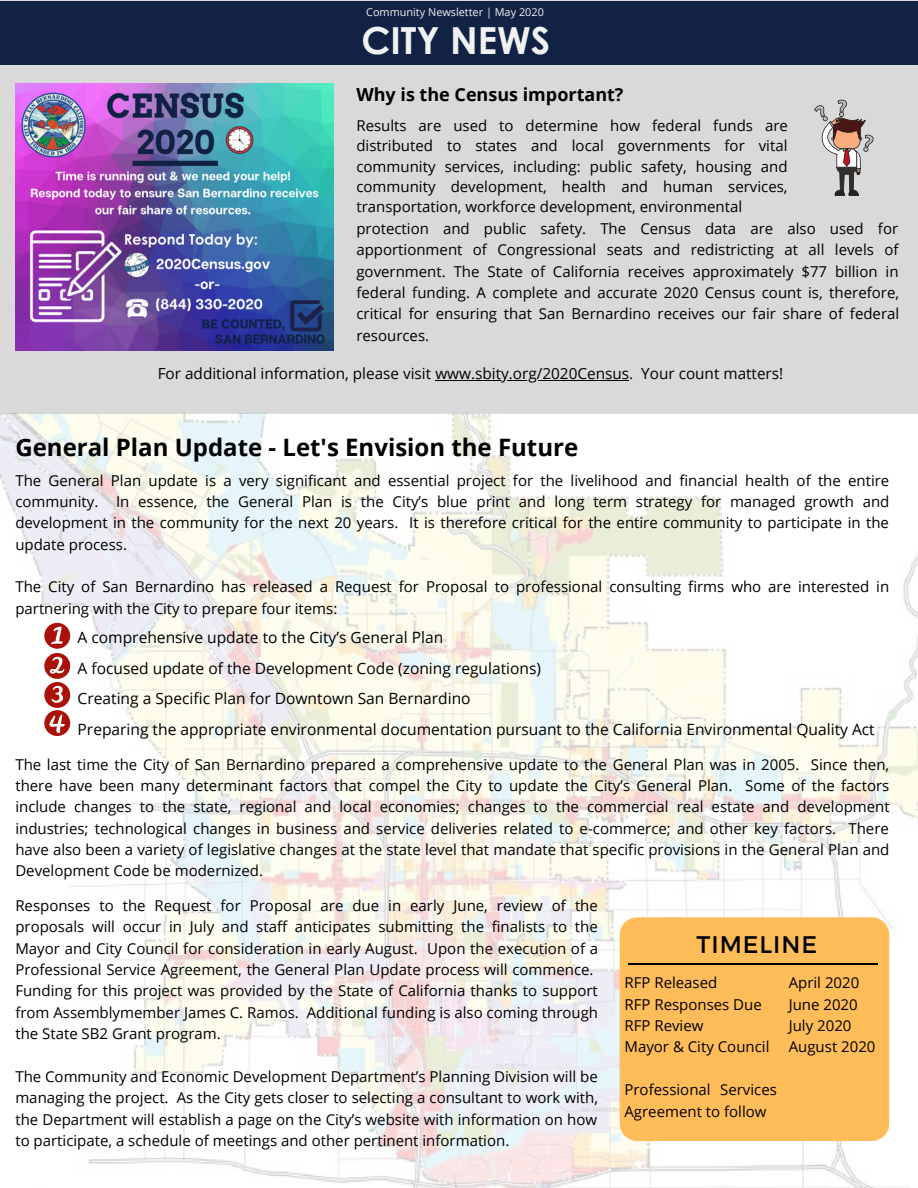
<style>
.page{position:relative;width:918px;height:1188px;background:#d9d9d9}
.page>*{position:absolute;margin:0;border:0;box-sizing:border-box;transform-origin:0 0}
.t1{font:700 37.35px "Century Gothic";color:#f1f1f1}
.t2{font:700 24px "Open Sans";color:#000}
.t3{font:24px "Montserrat";letter-spacing:.04em;color:#000}
.t4{font:700 18px "Open Sans";color:#000}
.t5{font:15.6px/30.3px "Open Sans";color:#000}
.t6{font:15.3px "Open Sans";color:#000}
.t7{font:15px/21.3px "Open Sans";color:#000;text-align:justify}
.t8{font:10.95px "Open Sans";color:#f1f1f1}
</style>
<div class="page">
<img style="left:0;top:413px;width:918px;height:775px">
<svg style="left:814px;top:100px;width:60px;height:96px"></svg>
<div style="left:0;top:2px;width:918px;height:63px;background:#124"></div>
<img style="left:15px;top:84px;width:319px;height:266px">
<div style="left:620px;top:917px;width:269px;height:224px;background:#ffbd59;border-radius:18px"></div>
<hr style="left:435px;top:380px;width:194px;height:1px;background:#000">
<svg style="left:44px;top:623px;width:26px;height:113px;background:#cd736e"></svg>
<hr style="left:628px;top:964px;width:250px;height:1px;background:#000">
<p class="t8" style="left:366px;top:5px;width:179px">Community Newsletter | May 2020</p>
<h1 class="t1" style="left:361px;top:17px;width:190px">CITY NEWS</h1>
<p class="t4" style="left:356px;top:82px;width:269px">Why is the Census important?</p>
<p class="t7" style="left:356px;top:115px;width:433px;line-height:20.2px">Results are used to determine how federal funds are distributed to states and local governments for vital community services, including: public safety, housing and community development, health and human services, transportation, workforce development, environmental</p>
<p class="t7" style="left:356px;top:217px;width:544px">protection and public safety. The Census data are also used for apportionment of Congressional seats and redistricting at all levels of government. The State of California receives approximately $77 billion in federal funding. A complete and accurate 2020 Census count is, therefore, critical for ensuring that San Bernardino receives our fair share of federal resources.</p>
<p class="t6" style="left:158px;top:363px;width:627px">For additional information, please visit www.sbity.org/2020Census. Your count matters!</p>
<h2 class="t2" style="left:15px;top:430px;width:564px">General Plan Update - Let's Envision the Future</h2>
<p class="t7" style="left:15px;top:469px;width:876px">The General Plan update is a very significant and essential project for the livelihood and financial health of the entire community. In essence, the General Plan is the City’s blue print and long term strategy for managed growth and development in the community for the next 20 years. It is therefore critical for the entire community to participate in the update process.</p>
<p class="t7" style="left:15px;top:576px;width:875px">The City of San Bernardino has released a Request for Proposal to professional consulting firms who are interested in partnering with the City to prepare four items:</p>
<p class="t5" style="left:78px;top:622px;width:799px">A comprehensive update to the City’s General Plan<br>A focused update of the Development Code (zoning regulations)<br>Creating a Specific Plan for Downtown San Bernardino<br>Preparing the appropriate environmental documentation pursuant to the California Environmental Quality Act</p>
<p class="t7" style="left:15px;top:753px;width:876px">The last time the City of San Bernardino prepared a comprehensive update to the General Plan was in 2005. Since then, there have been many determinant factors that compel the City to update the City’s General Plan. Some of the factors include changes to the state, regional and local economies; changes to the commercial real estate and development industries; technological changes in business and service deliveries related to e-commerce; and other key factors. There have also been a variety of legislative changes at the state level that mandate that specific provisions in the General Plan and Development Code be modernized.</p>
<p class="t7" style="left:15px;top:894px;width:584px;text-align:left">Responses to the Request for Proposal are due in early June, review of the proposals will occur in July and staff anticipates submitting the finalists to the Mayor and City Council for consideration in early August. Upon the execution of a Professional Service Agreement, the General Plan Update process will commence.<br>Funding for this project was provided by the State of California thanks to support from Assemblymember James C. Ramos. Additional funding is also coming through the State SB2 Grant program.</p>
<p class="t7" style="left:15px;top:1065px;width:584px">The Community and Economic Development Department’s Planning Division will be managing the project. As the City gets closer to selecting a consultant to work with, the Department will establish a page on the City’s website with information on how to participate, a schedule of meetings and other pertinent information.</p>
<h2 class="t3" style="left:697px;top:929px;width:122px">TIMELINE</h2>
<p class="t7" style="left:625px;top:972px;width:146px;text-align:left">RFP Released<br>RFP Responses Due<br>RFP Review<br>Mayor &amp; City Council</p>
<p class="t7" style="left:625px;top:1079px;width:154px">Professional Services<br>Agreement to follow</p>
<p class="t7" style="left:789px;top:972px;width:88px;text-align:left">April 2020<br>June 2020<br>July 2020<br>August 2020</p>
</div>
